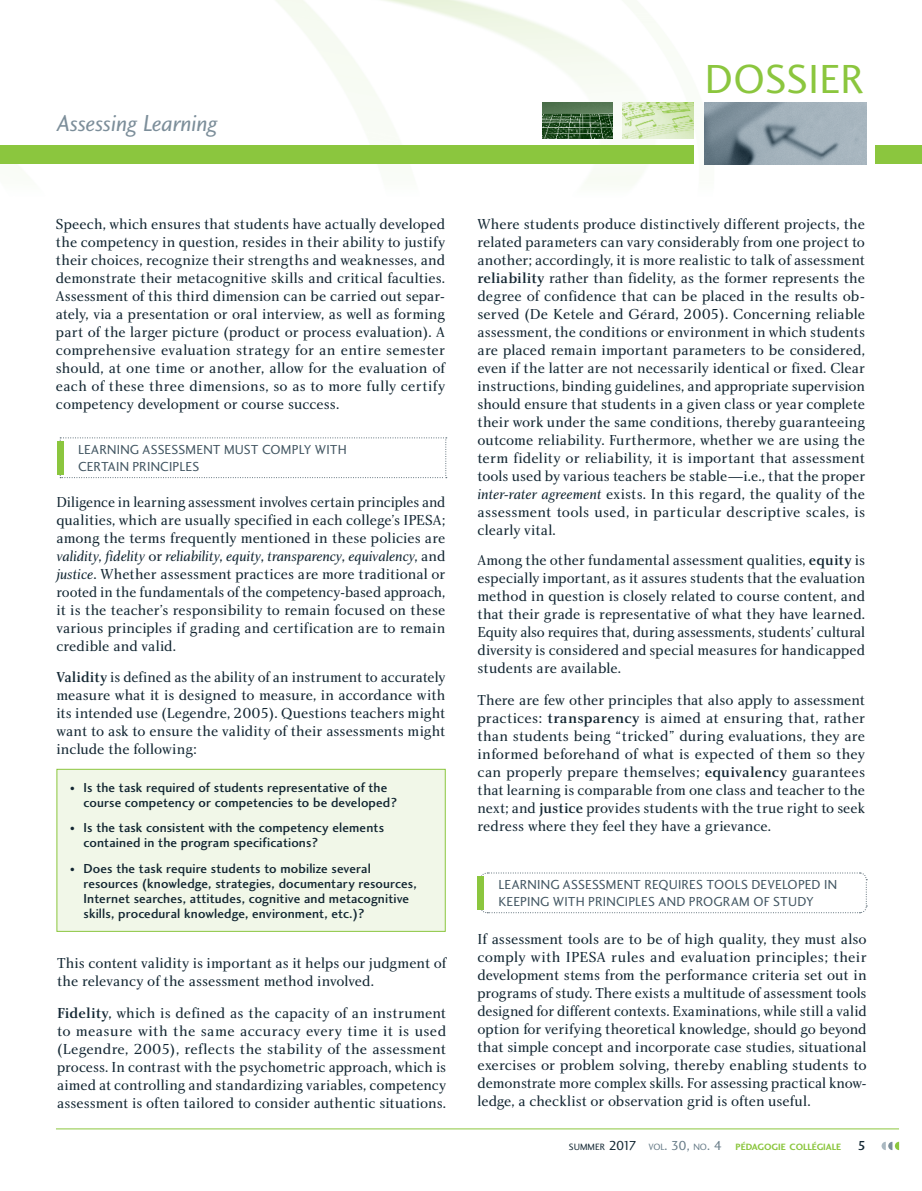
<style>
.page{position:relative;width:922px;height:1191px;background:#fff}
.page>*{position:absolute;margin:0;border:0;box-sizing:border-box;transform-origin:0 0}
.E-_texte_des_notes_e{font:42px "Charlotte Sans Book Plain";letter-spacing:.005em;color:#8bc63e}
.E-_texte_des_notes_e-2{font:24px "Charlotte Sans Book Italic Plain";letter-spacing:-.015em;color:#7c8e9a}
.E-_texte_des_notes_e-3{font:15px/18px "Charlotte Book Plain";color:#122632;text-align:justify}
.Article__OK{font:15px/18px "Charlotte Book Plain";color:#122632;text-align:justify}
.E-_texte_des_notes_e-4{font:13.5px/15px "Charlotte Sans Medium Plain";letter-spacing:.01em;color:#122632}
.E-_texte_des_notes_e-5{font:13.5px/16.5px "Charlotte Sans Book Plain";letter-spacing:.015em;color:#425662}
.E-_texte_des_notes_e-6{font:9.45px "Charlotte Sans Bold Plain";color:#8bc63e}
.s1{font-family:"Charlotte Book Italic Plain"}
.s2{font-family:"Charlotte Medium Plain"}
.s3{font-size:10.5px}
.s4{font-family:"Charlotte Sans Book Plain";color:#122632}
.s5{font-family:"Charlotte Sans Book Plain";font-size:13.5px;color:#122632}
.s6{font-family:"Charlotte Sans Book Plain";color:#687c88}
.s7{font-family:"Charlotte Sans Book Plain";font-size:13.5px;color:#687c88}
.s8{font-family:"Charlotte Sans Medium Plain";font-size:13.5px;color:#122632}
</style>
<div class="page">
<svg style="left:881px;top:1141px;width:17px;height:9px"></svg>
<img style="left:0;top:0;width:921px;height:184px">
<hr style="left:56px;top:1128px;width:842px;height:1px;background:#8bc63e">
<div style="left:874px;top:146px;width:47px;height:18px;background:#8bc63e"></div>
<div style="left:0;top:146px;width:693px;height:18px;background:#8bc63e"></div>
<div style="left:57px;top:769px;width:388px;height:162px;background:#f1f7e8;border:1px solid #8bc63e"></div>
<img style="left:704px;top:103px;width:162px;height:61px">
<img style="left:542px;top:103px;width:70px;height:36px">
<img style="left:622px;top:103px;width:71px;height:36px">
<svg style="left:60px;top:437px;width:386px;height:41px"></svg>
<div style="left:57px;top:441px;width:7px;height:33px;background:#8bc63e"></div>
<svg style="left:479px;top:872px;width:388px;height:41px"></svg>
<div style="left:477px;top:876px;width:7px;height:33px;background:#8bc63e"></div>
<p class="E-_texte_des_notes_e-2" style="left:57px;top:108px;width:161px">Assessing Learning</p>
<p class="E-_texte_des_notes_e" style="left:704px;top:54px;width:161px">DOSSIER</p>
<p class="Article__OK" style="left:56px;top:215px;width:390px">Speech, which ensures that students have actually developed the competency in question, resides in their ability to justify their choices, recognize their strengths and weaknesses, and demonstrate their metacognitive skills and critical faculties.<br>Assessment of this third dimension can be carried out separ&shy;ately, via a presentation or oral interview, as well as forming part of the larger picture (product or process evaluation). A comprehensive evaluation strategy for an entire semester should, at one time or another, allow for the evaluation of each of these three dimensions, so as to more fully certify competency development or course success.</p>
<p class="E-_texte_des_notes_e-5" style="left:78px;top:441px;width:270px">LEARNING ASSESSMENT MUST COMPLY WITH<br>CERTAIN PRINCIPLES</p>
<p class="E-_texte_des_notes_e-3" style="left:56px;top:492px;width:390px">Diligence in learning assessment involves certain principles and qualities, which are usually specified in each college’s IPESA; among the terms frequently mentioned in these policies are <span class="s1">validity</span>, <span class="s1">fidelity</span> or <span class="s1">reliability</span>, <span class="s1">equity</span>, <span class="s1">transparency</span>, <span class="s1">equivalency</span>, and <span class="s1">justice</span>. Whether assessment practices are more traditional or rooted in the fundamentals of the competency-based approach, it is the teacher’s responsibility to remain focused on these various principles if grading and certification are to remain credible and valid.</p>
<p class="E-_texte_des_notes_e-3" style="left:56px;top:668px;width:390px"><span class="s2">Validity</span> is defined as the ability of an instrument to accurately measure what it is designed to measure, in accordance with its intended use (Legendre, 2005). Questions teachers might want to ask to ensure the validity of their assessments might include the following:</p>
<p class="E-_texte_des_notes_e-4" style="left:83px;top:779px;width:315px;text-indent:-14px"><span class="s3">•</span> Is the task required of students representative of the course competency or competencies to be developed?</p>
<p class="E-_texte_des_notes_e-4" style="left:83px;top:820px;width:302px;text-indent:-14px"><span class="s3">•</span> Is the task consistent with the competency elements contained in the program specifications?</p>
<p class="E-_texte_des_notes_e-4" style="left:83px;top:861px;width:334px;text-indent:-14px"><span class="s3">•</span> Does the task require students to mobilize several resources (knowledge, strategies, documentary resources, Internet searches, attitudes, cognitive and metacognitive skills, procedural knowledge, environment, etc.)?</p>
<p class="E-_texte_des_notes_e-3" style="left:57px;top:953px;width:390px">This content validity is important as it helps our judgment of the relevancy of the assessment method involved.</p>
<p class="E-_texte_des_notes_e-3" style="left:57px;top:1003px;width:390px"><span class="s2">Fidelity</span>, which is defined as the capacity of an instrument to measure with the same accuracy every time it is used (Legendre, 2005), reflects the stability of the assessment process. In contrast with the psychometric approach, which is aimed at controlling and standardizing variables, competency assessment is often tailored to consider authentic situations.</p>
<p class="E-_texte_des_notes_e-3" style="left:477px;top:215px;width:389px">Where students produce distinctively different projects, the related parameters can vary considerably from one project to another; accordingly, it is more realistic to talk of assessment <span class="s2">reliability</span> rather than fidelity, as the former represents the degree of confidence that can be placed in the results ob&shy;served (De Ketele and Gérard, 2005). Concerning reliable assessment, the conditions or environment in which students are placed remain important parameters to be considered, even if the latter are not necessarily identical or fixed. Clear instructions, binding guidelines, and appropriate supervision should ensure that students in a given class or year complete their work under the same conditions, thereby guaranteeing outcome reliability. Furthermore, whether we are using the term fidelity or reliability, it is important that assessment tools used by various teachers be stable—i.e., that the proper <span class="s1">inter-rater agreement</span> exists. In this regard, the quality of the assessment tools used, in particular descriptive scales, is clearly vital.</p>
<p class="E-_texte_des_notes_e-3" style="left:477px;top:551px;width:389px">Among the other fundamental assessment qualities, <span class="s2">equity</span> is especially important, as it assures students that the evaluation method in question is closely related to course content, and that their grade is representative of what they have learned.<br>Equity also requires that, during assessments, students’ cultural diversity is considered and special measures for handicapped students are available.</p>
<p class="E-_texte_des_notes_e-3" style="left:477px;top:690px;width:389px">There are few other principles that also apply to assessment practices: <span class="s2">transparency</span> is aimed at ensuring that, rather than students being “tricked” during evaluations, they are informed beforehand of what is expected of them so they can properly prepare themselves; <span class="s2">equivalency</span> guarantees that learning is comparable from one class and teacher to the next; and <span class="s2">justice</span> provides students with the true right to seek redress where they feel they have a grievance.</p>
<p class="E-_texte_des_notes_e-5" style="left:498px;top:876px;width:340px">LEARNING ASSESSMENT REQUIRES TOOLS DEVELOPED IN<br>KEEPING WITH PRINCIPLES AND PROGRAM OF STUDY</p>
<p class="E-_texte_des_notes_e-3" style="left:477px;top:929px;width:390px">If assessment tools are to be of high quality, they must also comply with IPESA rules and evaluation principles; their development stems from the performance criteria set out in programs of study. There exists a multitude of assessment tools designed for different contexts. Examinations, while still a valid option for verifying theoretical knowledge, should go beyond that simple concept and incorporate case studies, situational exercises or problem solving, thereby enabling students to demonstrate more complex skills. For assessing practical know&shy;ledge, a checklist or observation grid is often useful.</p>
<p class="E-_texte_des_notes_e-6" style="left:568px;top:1141px;width:298px"><span class="s4">SUMMER</span> <span class="s5">2017</span> <span class="s6">VOL</span><span class="s7">. 30,</span> <span class="s6">NO</span><span class="s7">. 4</span> PÉDAGOGIE COLLÉGIALE <span class="s8">5</span></p>
</div>
